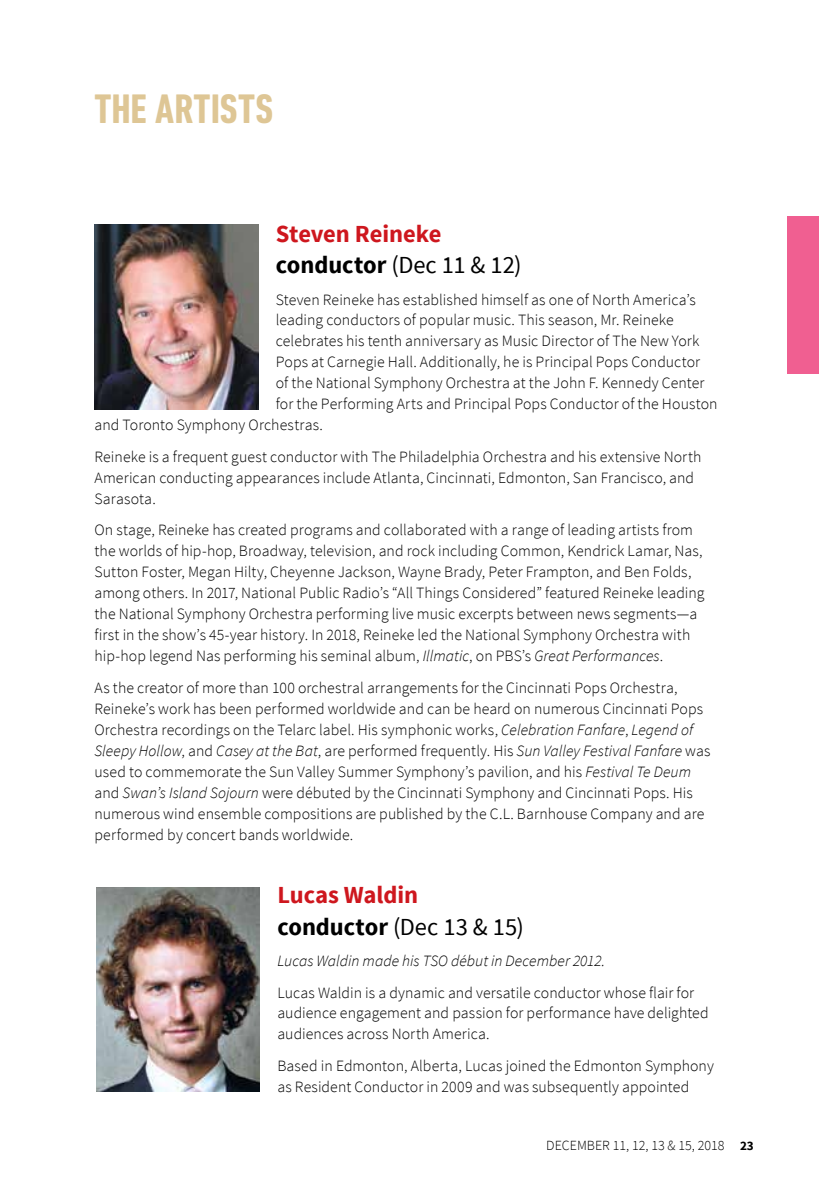
<style>
.page{position:relative;width:819px;height:1197px;background:#fff}
.page>*{position:absolute;margin:0;border:0;box-sizing:border-box;transform-origin:0 0}
.t1{font:700 condensed 42px "DIN Next LT Pro";letter-spacing:.005em;color:#dec695}
.t2{font:700 24.5px/31.5px "Source Sans Pro";letter-spacing:-.005em;color:#ce171e}
.t3{font:300 15.75px/21px "Source Sans Pro";letter-spacing:.005em;color:#000}
.t4{font:italic 300 15.75px "Source Sans Pro";color:#000}
.t5{font:300 14px "Source Sans Pro";color:#000}
.s1{color:#000}
.s2{font-weight:400;color:#000}
.s3{font-style:italic}
.s4{font-weight:700;font-size:13.12px}
</style>
<div class="page">
<div style="left:788px;top:216px;width:31px;height:158px;background:#f05f91"></div>
<img style="left:94px;top:225px;width:164px;height:184px">
<img style="left:96px;top:887px;width:164px;height:204px">
<h1 class="t1" style="left:94px;top:85px;width:180px">THE ARTISTS</h1>
<h2 class="t2" style="left:276px;top:219px;width:247px">Steven Reineke <span class="s1">conductor</span> <span class="s2">(Dec 11 &amp; 12)</span></h2>
<p class="t3" style="left:276px;top:289px;width:422px">Steven Reineke has established himself as one of North America’s</p>
<p class="t3" style="left:276px;top:310px;width:399px">leading conductors of popular music. This season, Mr. Reineke</p>
<p class="t3" style="left:276px;top:331px;width:425px">celebrates his tenth anniversary as Music Director of The New York</p>
<p class="t3" style="left:276px;top:352px;width:426px">Pops at Carnegie Hall. Additionally, he is Principal Pops Conductor</p>
<p class="t3" style="left:276px;top:373px;width:430px">of the National Symphony Orchestra at the John F. Kennedy Center</p>
<p class="t3" style="left:276px;top:394px;width:443px">for the Performing Arts and Principal Pops Conductor of the Houston</p>
<p class="t3" style="left:95px;top:415px;width:230px">and Toronto Symphony Orchestras.</p>
<p class="t3" style="left:95px;top:446px;width:609px">Reineke is a frequent guest conductor with The Philadelphia Orchestra and his extensive North<br>American conducting appearances include Atlanta, Cincinnati, Edmonton, San Francisco, and<br>Sarasota.</p>
<p class="t3" style="left:95px;top:520px;width:612px">On stage, Reineke has created programs and collaborated with a range of leading artists from the worlds of hip-hop, Broadway, television, and rock including Common, Kendrick Lamar, Nas, Sutton Foster, Megan Hilty, Cheyenne Jackson, Wayne Brady, Peter Frampton, and Ben Folds, among others. In 2017, National Public Radio’s “All Things Considered” featured Reineke leading the National Symphony Orchestra performing live music excerpts between news segments—a first in the show’s 45-year history. In 2018, Reineke led the National Symphony Orchestra with hip-hop legend Nas performing his seminal album, <span class="s3">Illmatic</span>, on PBS’s <span class="s3">Great Performances</span>.</p>
<p class="t3" style="left:94px;top:677px;width:618px">As the creator of more than 100 orchestral arrangements for the Cincinnati Pops Orchestra, Reineke’s work has been performed worldwide and can be heard on numerous Cincinnati Pops Orchestra recordings on the Telarc label. His symphonic works, <span class="s3">Celebration Fanfare</span>, <span class="s3">Legend of Sleepy Hollow</span>, and <span class="s3">Casey at the Bat</span>, are performed frequently. His <span class="s3">Sun Valley Festival Fanfare</span> was used to commemorate the Sun Valley Summer Symphony’s pavilion, and his <span class="s3">Festival Te Deum </span>and <span class="s3">Swan’s Island Sojourn</span> were débuted by the Cincinnati Symphony and Cincinnati Pops. His numerous wind ensemble compositions are published by the C.L. Barnhouse Company and are performed by concert bands worldwide.</p>
<h2 class="t2" style="left:277px;top:880px;width:248px">Lucas Waldin <span class="s1">conductor</span> <span class="s2">(Dec 13 &amp; 15)</span></h2>
<p class="t4" style="left:277px;top:951px;width:329px">Lucas Waldin made his TSO début in December 2012.</p>
<p class="t3" style="left:277px;top:982px;width:433px">Lucas Waldin is a dynamic and versatile conductor whose flair for audience engagement and passion for performance have delighted audiences across North America.</p>
<p class="t3" style="left:277px;top:1055px;width:438px">Based in Edmonton, Alberta, Lucas joined the Edmonton Symphony as Resident Conductor in 2009 and was subsequently appointed</p>
<p class="t5" style="left:546px;top:1137px;width:209px">DECEMBER 11, 12, 13 &amp; 15, 2018 <span class="s4">23</span></p>
</div>
